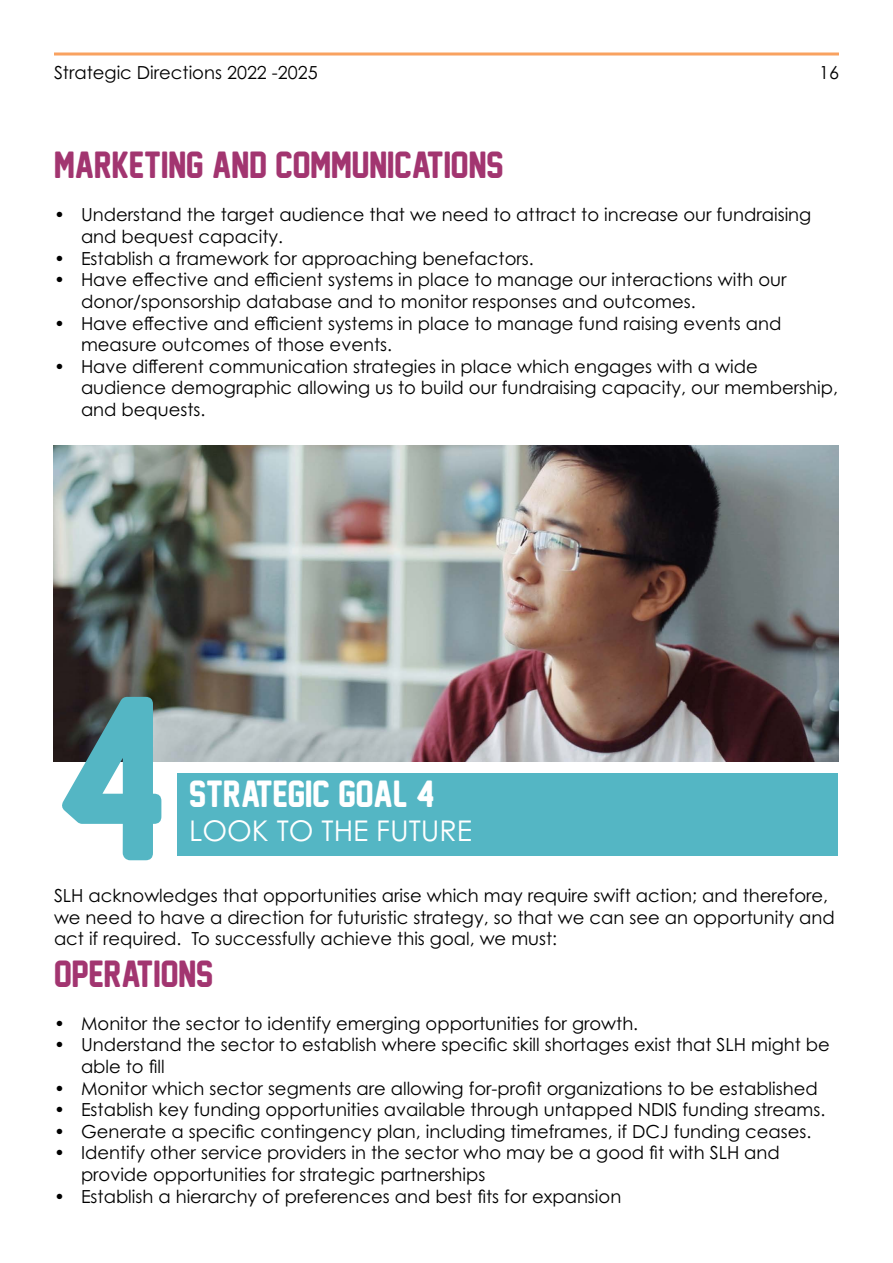
<style>
.page{position:relative;width:893px;height:1263px;background:#fff}
.page>*{position:absolute;margin:0;border:0;box-sizing:border-box;transform-origin:0 0}
.t1{font:213px "New Athletic M54";color:#54b6c4}
.t2{font:34.5px "New Athletic M54";color:#a23570}
.t3{font:34.5px "New Athletic M54";color:#fff}
.t4{font:28.5px "Century Gothic Pro";color:#fff}
.t5{font:18px/21.6px "Century Gothic Pro";color:#000}
</style>
<div class="page">
<hr style="left:54px;top:53px;width:785px;height:3px;background:#f9a260">
<img style="left:53px;top:445px;width:786px;height:316px">
<div style="left:178px;top:773px;width:660px;height:83px;background:#54b6c4"></div>
<p class="t5" style="left:54px;top:62px;width:265px">Strategic Directions 2022 -2025</p>
<p class="t5" style="left:819px;top:62px;width:21px">16</p>
<h2 class="t2" style="left:54px;top:146px;width:451px">MARKETING AND COMMUNICATIONS</h2>
<p class="t5" style="left:81px;top:204px;width:732px;text-indent:-27px">• Understand the target audience that we need to attract to increase our fundraising and bequest capacity.</p>
<p class="t5" style="left:54px;top:247px;width:481px">• Establish a framework for approaching benefactors.</p>
<p class="t5" style="left:81px;top:269px;width:707px;text-indent:-27px">• Have effective and efficient systems in place to manage our interactions with our donor/sponsorship database and to monitor responses and outcomes.</p>
<p class="t5" style="left:81px;top:312px;width:702px;text-indent:-27px">• Have effective and efficient systems in place to manage fund raising events and measure outcomes of those events.</p>
<p class="t5" style="left:81px;top:355px;width:758px;text-indent:-27px">• Have different communication strategies in place which engages with a wide audience demographic allowing us to build our fundraising capacity, our membership, and bequests.</p>
<h1 class="t1" style="left:53px;top:662px;width:117px">4</h1>
<h2 class="t3" style="left:189px;top:775px;width:247px">STRATEGIC GOAL 4</h2>
<h3 class="t4" style="left:189px;top:814px;width:284px">LOOK TO THE FUTURE</h3>
<p class="t5" style="left:54px;top:884px;width:782px">SLH acknowledges that opportunities arise which may require swift action; and therefore, we need to have a direction for futuristic strategy, so that we can see an opportunity and act if required. To successfully achieve this goal, we must:</p>
<h2 class="t2" style="left:54px;top:954px;width:163px">OPERATIONS:</h2>
<p class="t5" style="left:54px;top:1012px;width:586px">• Monitor the sector to identify emerging opportunities for growth.</p>
<p class="t5" style="left:81px;top:1034px;width:750px;text-indent:-27px">• Understand the sector to establish where specific skill shortages exist that SLH might be able to fill</p>
<p class="t5" style="left:54px;top:1077px;width:765px">• Monitor which sector segments are allowing for-profit organizations to be established</p>
<p class="t5" style="left:54px;top:1099px;width:773px">• Establish key funding opportunities available through untapped NDIS funding streams.</p>
<p class="t5" style="left:54px;top:1120px;width:759px">• Generate a specific contingency plan, including timeframes, if DCJ funding ceases.</p>
<p class="t5" style="left:81px;top:1142px;width:700px;text-indent:-27px">• Identify other service providers in the sector who may be a good fit with SLH and provide opportunities for strategic partnerships</p>
<p class="t5" style="left:54px;top:1185px;width:569px">• Establish a hierarchy of preferences and best fits for expansion</p>
</div>
